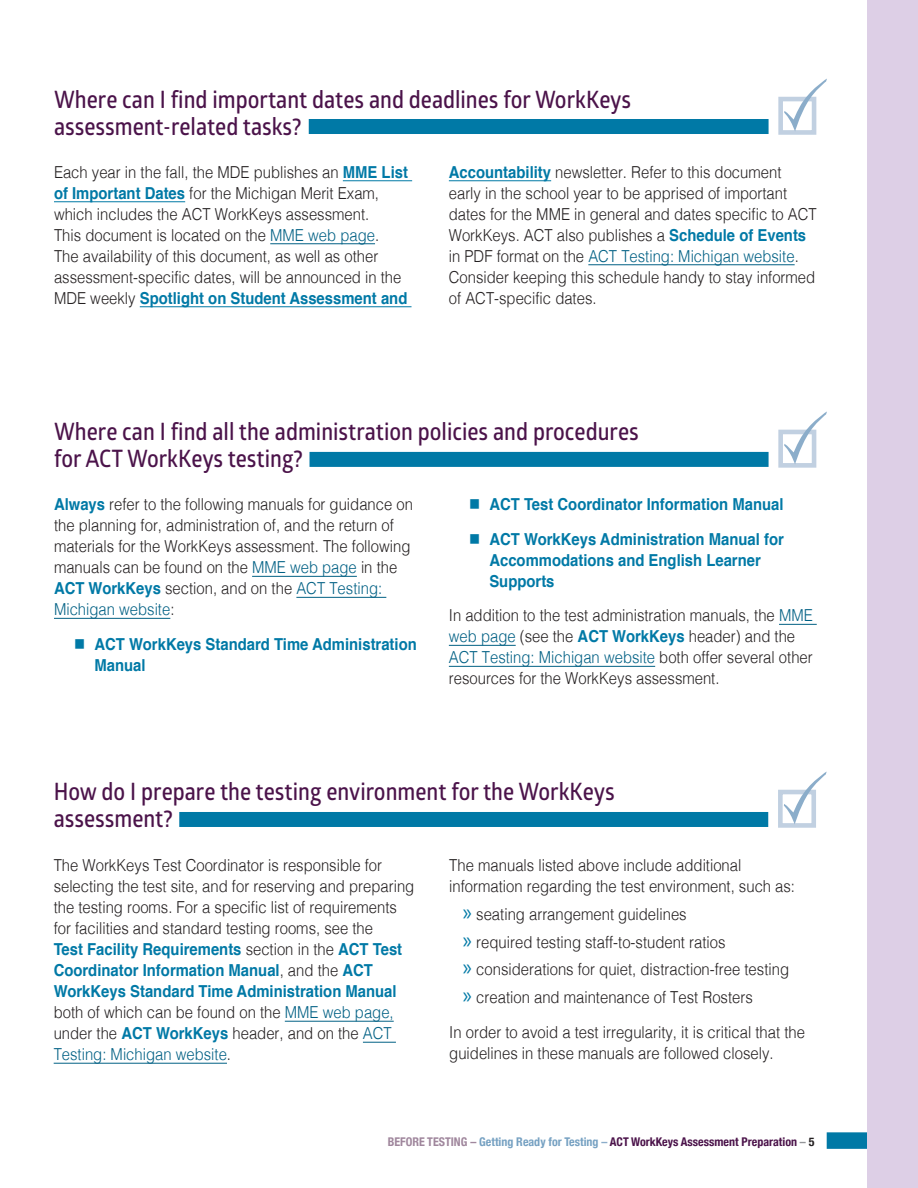
<style>
.page{position:relative;width:918px;height:1188px;background:#fff}
.page>*{position:absolute;margin:0;border:0;box-sizing:border-box;transform-origin:0 0}
.subhead1{font:24px/27px "Glober Semi Bold Free";color:#4b134a;scale:.9 1}
.text1{font:300 16.5px/21px "Helvetica";color:#231f20;scale:.9 1}
.t1{font:700 16.5px/21px "Helvetica";color:#0079a6;scale:.9 1}
.t2{font:700 condensed 12px "Helvetica Neue";color:#4b134a}
.s1{font-weight:700;color:#0079a6}
.s2{color:#006084}
.s3{font-family:"Myriad Pro";font-weight:400;font-size:24px;color:#0079a6}
.s4{color:#a0879d}
.s5{color:#76a1c2}
.s6{color:#8badca}
.s7{color:#939598}
.s8{color:#231f20}
</style>
<div class="page">
<div style="left:827px;top:1132px;width:51px;height:17px;background:#0079a6"></div>
<div style="left:867px;top:0;width:51px;height:1188px;background:#ddcfe6"></div>
<hr style="left:343px;top:180px;width:69px;height:1px;background:#0079a6">
<hr style="left:54px;top:201px;width:131px;height:1px;background:#0079a6">
<hr style="left:270px;top:243px;width:105px;height:1px;background:#006084">
<hr style="left:140px;top:306px;width:272px;height:1px;background:#0079a6">
<hr style="left:449px;top:180px;width:102px;height:1px;background:#0079a6">
<hr style="left:588px;top:264px;width:207px;height:1px;background:#006084">
<hr style="left:252px;top:576px;width:105px;height:1px;background:#006084">
<hr style="left:296px;top:597px;width:90px;height:1px;background:#006084">
<hr style="left:54px;top:618px;width:116px;height:1px;background:#006084">
<hr style="left:779px;top:624px;width:38px;height:1px;background:#006084">
<hr style="left:449px;top:645px;width:67px;height:1px;background:#006084">
<hr style="left:449px;top:666px;width:206px;height:1px;background:#006084">
<hr style="left:285px;top:1021px;width:109px;height:1px;background:#006084">
<hr style="left:363px;top:1042px;width:33px;height:1px;background:#006084">
<hr style="left:54px;top:1063px;width:173px;height:1px;background:#006084">
<div style="left:309px;top:119px;width:460px;height:15px;background:#0079a6"></div>
<svg style="left:778px;top:97px;width:38px;height:38px"></svg>
<svg style="left:784px;top:79px;width:43px;height:53px"></svg>
<div style="left:310px;top:452px;width:459px;height:15px;background:#0079a6"></div>
<svg style="left:778px;top:430px;width:38px;height:38px"></svg>
<svg style="left:784px;top:411px;width:43px;height:53px"></svg>
<div style="left:179px;top:812px;width:589px;height:15px;background:#0079a6"></div>
<svg style="left:778px;top:790px;width:38px;height:38px"></svg>
<svg style="left:784px;top:772px;width:43px;height:52px"></svg>
<p class="subhead1" style="left:54px;top:85px;width:643px">Where can I find important dates and deadlines for WorkKeys assessment-related tasks?</p>
<p class="text1" style="left:54px;top:160px;width:395px">Each year in the fall, the MDE publishes an <span class="s1">MME List of Important Dates</span> for the Michigan Merit Exam, which includes the ACT WorkKeys assessment.<br>This document is located on the <span class="s2">MME web page</span>.<br>The availability of this document, as well as other assessment-specific dates, will be announced in the MDE weekly <span class="s1">Spotlight on Student Assessment and</span></p>
<p class="text1" style="left:449px;top:160px;width:410px"><span class="s1">Accountability</span> newsletter. Refer to this document early in the school year to be apprised of important dates for the MME in general and dates specific to ACT WorkKeys. ACT also publishes a <span class="s1">Schedule of Events </span>in PDF format on the <span class="s2">ACT Testing: Michigan website</span>.<br>Consider keeping this schedule handy to stay informed of ACT‑specific dates.</p>
<p class="subhead1" style="left:54px;top:417px;width:651px">Where can I find all the administration policies and procedures for ACT WorkKeys testing?</p>
<p class="text1" style="left:54px;top:493px;width:400px"><span class="s1">Always</span> refer to the following manuals for guidance on the planning for, administration of, and the return of materials for the WorkKeys assessment. The following manuals can be found on the <span class="s2">MME web page</span> in the <span class="s1">ACT WorkKeys</span> section, and on the <span class="s2">ACT Testing:<br>Michigan website</span>:</p>
<p class="t1" style="left:94px;top:634px;width:360px;text-indent:-20px">■ ACT WorkKeys Standard Time Administration<br>Manual</p>
<p class="t1" style="left:469px;top:494px;width:351px">■ ACT Test Coordinator Information Manual</p>
<p class="t1" style="left:489px;top:529px;width:329px;text-indent:-20px">■ ACT WorkKeys Administration Manual for<br>Accommodations and English Learner<br>Supports</p>
<p class="text1" style="left:449px;top:604px;width:406px">In addition to the test administration manuals, the <span class="s2">MME web page</span> (see the <span class="s1">ACT WorkKeys</span> header) and the <span class="s2">ACT Testing: Michigan website</span> both offer several other resources for the WorkKeys assessment.</p>
<p class="subhead1" style="left:54px;top:777px;width:625px">How do I prepare the testing environment for the WorkKeys assessment?</p>
<p class="text1" style="left:54px;top:854px;width:402px">The WorkKeys Test Coordinator is responsible for selecting the test site, and for reserving and preparing the testing rooms. For a specific list of requirements for facilities and standard testing rooms, see the<br><span class="s1">Test Facility Requirements</span> section in the <span class="s1">ACT Test Coordinator Information Manual</span>, and the <span class="s1">ACT WorkKeys Standard Time Administration Manual </span>both of which can be found on the <span class="s2">MME web page, </span>under the <span class="s1">ACT WorkKeys</span> header, and on the <span class="s2">ACT Testing: Michigan website</span>.</p>
<p class="text1" style="left:449px;top:854px;width:386px">The manuals listed above include additional information regarding the test environment, such as:</p>
<p class="text1" style="left:463px;top:902px;width:250px"><span class="s3">»</span> seating arrangement guidelines</p>
<p class="text1" style="left:463px;top:930px;width:293px"><span class="s3">»</span> required testing staff-to-student ratios</p>
<p class="text1" style="left:463px;top:958px;width:364px"><span class="s3">»</span> considerations for quiet, distraction-free testing</p>
<p class="text1" style="left:463px;top:986px;width:324px"><span class="s3">»</span> creation and maintenance of Test Rosters</p>
<p class="text1" style="left:449px;top:1020px;width:397px">In order to avoid a test irregularity, it is critical that the guidelines in these manuals are followed closely.</p>
<p class="t2" style="left:388px;top:1132px;width:428px"><span class="s4">BEFORE TESTING –</span> <span class="s5">Getting Ready for Testing</span> <span class="s6">–</span> ACT WorkKeys Assessment Preparation <span class="s7">–</span> <span class="s8">5</span></p>
</div>
